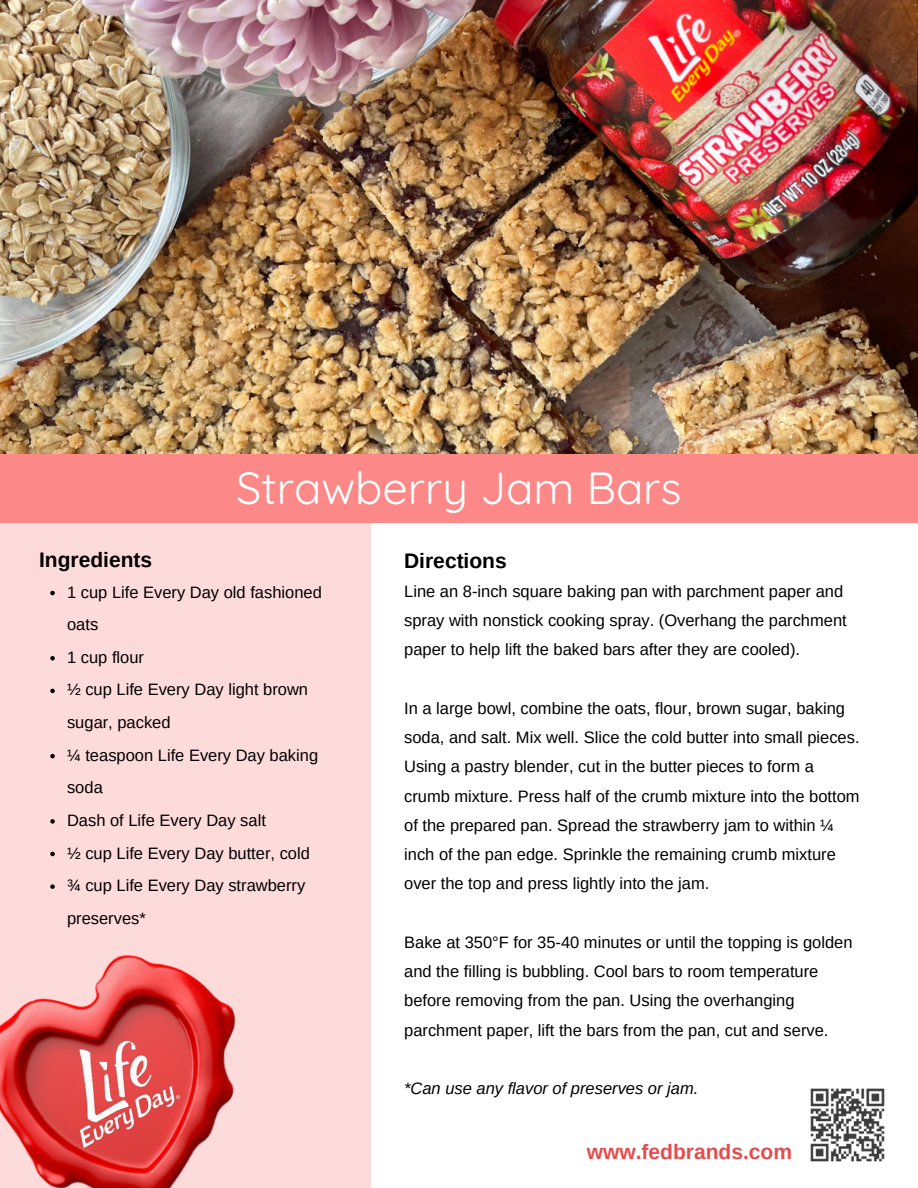
<style>
.page{position:relative;width:918px;height:1188px;background:#fff}
.page>*{position:absolute;margin:0;border:0;box-sizing:border-box;transform-origin:0 0}
.t1{font:45px "Quicksand";color:#fff}
.t2{font:700 21px "Arimo";color:#000}
.t3{font:700 21px "Arimo";color:#e74b4b}
.t4{font:16.5px/29.2px "Arimo";color:#000}
.t5{font:italic 16.5px "Arimo";color:#000}
</style>
<div class="page">
<div style="left:0;top:522px;width:371px;height:665px;background:#fedbdb"></div>
<img style="left:0;top:0;width:918px;height:454px">
<div style="left:0;top:454px;width:918px;height:68px;background:#fc8988"></div>
<img style="left:0;top:954px;width:347px;height:234px">
<img style="left:50px;top:1021px;width:139px;height:131px">
<svg style="left:50px;top:591px;width:5px;height:4px"></svg>
<svg style="left:50px;top:656px;width:5px;height:5px"></svg>
<svg style="left:50px;top:689px;width:5px;height:4px"></svg>
<svg style="left:50px;top:754px;width:5px;height:4px"></svg>
<svg style="left:50px;top:819px;width:5px;height:5px"></svg>
<svg style="left:50px;top:852px;width:5px;height:4px"></svg>
<svg style="left:50px;top:884px;width:5px;height:5px"></svg>
<img style="left:810px;top:1088px;width:75px;height:74px">
<p class="t1" style="left:236px;top:459px;width:447px">Strawberry Jam Bars</p>
<p class="t2" style="left:39px;top:548px;width:115px">Ingredients</p>
<p class="t4" style="left:67px;top:575px;width:256px;line-height:32.7px">1 cup Life Every Day old fashioned oats</p>
<p class="t4" style="left:67px;top:642px;width:78px">1 cup flour</p>
<p class="t4" style="left:67px;top:673px;width:243px;line-height:32.7px">½ cup Life Every Day light brown sugar, packed</p>
<p class="t4" style="left:67px;top:739px;width:253px;line-height:32.7px">¼ teaspoon Life Every Day baking soda</p>
<p class="t4" style="left:67px;top:806px;width:200px">Dash of Life Every Day salt</p>
<p class="t4" style="left:67px;top:838px;width:244px">½ cup Life Every Day butter, cold</p>
<p class="t4" style="left:67px;top:869px;width:240px;line-height:32.7px">¾ cup Life Every Day strawberry preserves*</p>
<h1 class="t2" style="left:404px;top:549px;width:104px">Directions</h1>
<h2 class="t4" style="left:404px;top:576px;width:444px">Line an 8-inch square baking pan with parchment paper and spray with nonstick cooking spray. (Overhang the parchment paper to help lift the baked bars after they are cooled).</h2>
<p class="t4" style="left:404px;top:693px;width:457px">In a large bowl, combine the oats, flour, brown sugar, baking soda, and salt. Mix well. Slice the cold butter into small pieces.<br>Using a pastry blender, cut in the butter pieces to form a crumb mixture. Press half of the crumb mixture into the bottom of the prepared pan. Spread the strawberry jam to within ¼ inch of the pan edge. Sprinkle the remaining crumb mixture over the top and press lightly into the jam.</p>
<p class="t4" style="left:404px;top:927px;width:450px">Bake at 350°F for 35-40 minutes or until the topping is golden and the filling is bubbling. Cool bars to room temperature before removing from the pan. Using the overhanging parchment paper, lift the bars from the pan, cut and serve.</p>
<p class="t5" style="left:404px;top:1079px;width:296px">*Can use any flavor of preserves or jam.</p>
<h2 class="t3" style="left:587px;top:1140px;width:207px">www.fedbrands.com</h2>
</div>
